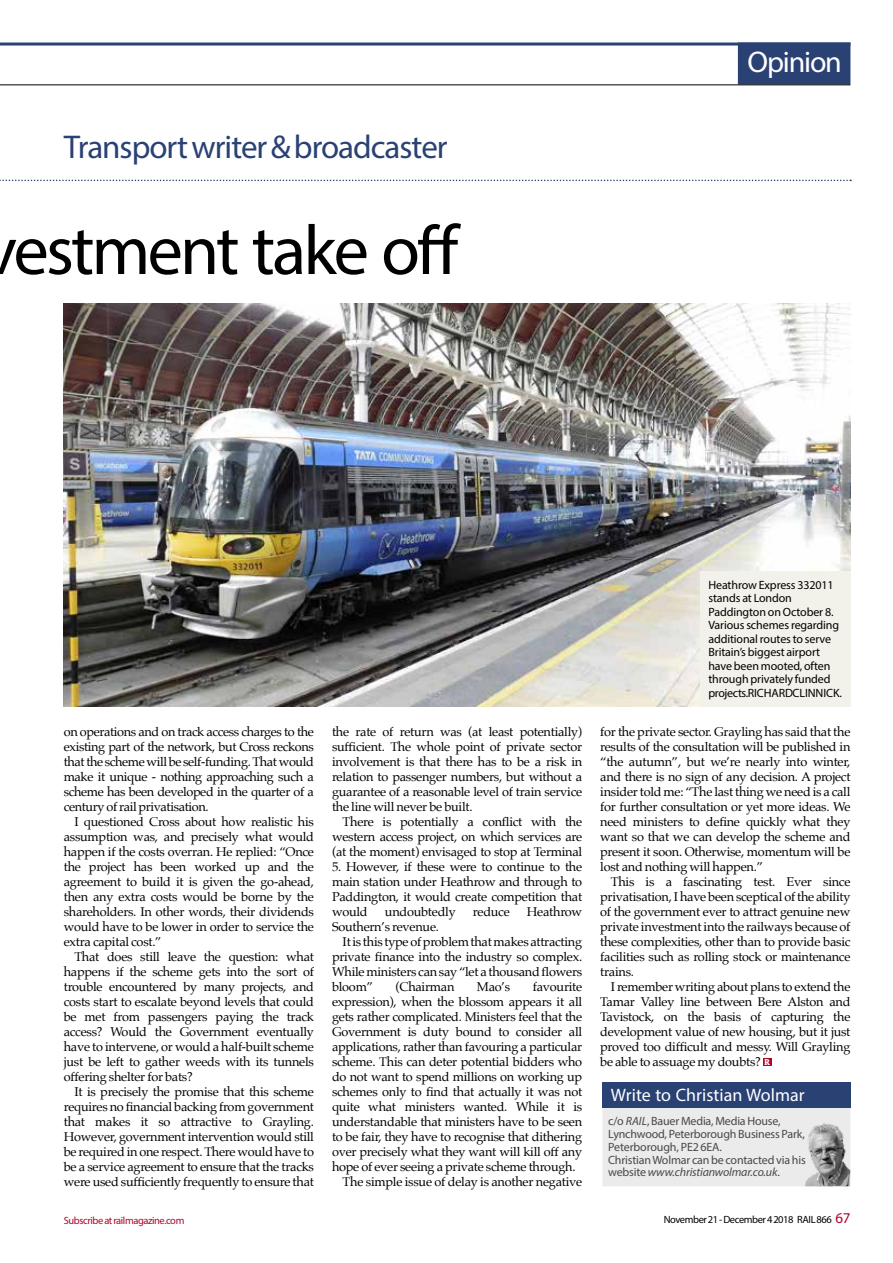
<style>
.page{position:relative;width:893px;height:1263px;background:#fff}
.page>*{position:absolute;margin:0;border:0;box-sizing:border-box;transform-origin:0 0}
.t1{font:70.5px "Myriad Pro";letter-spacing:-.04em;color:#000}
.t2{font:33px "Myriad Pro";letter-spacing:-.03em;color:#2a4174}
.t3{font:30px "Myriad Pro";letter-spacing:-.04em;color:#fff}
.t4{font:18px "Myriad Pro";color:#fff}
.t5{font:12.75px/15px "Palatino";letter-spacing:-.02em;color:#000;text-align:justify}
.t6{font:12px/13.5px "Myriad Pro";letter-spacing:-.01em;color:#000}
.t7{font:12px/12.8px "Myriad Pro";letter-spacing:-.015em;color:#484848}
.t8{font:10.5px "Myriad Pro";letter-spacing:-.04em;color:#000}
.t9{font:10.5px "Myriad Pro";letter-spacing:-.04em;color:#b1052a}
.s1{font-family:"Chaparral Pro";font-weight:700;font-size:9px;color:#fff}
.s2{font-style:italic}
.s3{font-size:15px;color:#b1052a}
</style>
<div class="page">
<hr style="left:0;top:43px;width:850px;height:3px;background:#2a4174">
<svg style="left:0;top:180px;width:851px;height:1px"></svg>
<div style="left:738px;top:42px;width:112px;height:42px;background:#2a4174"></div>
<hr style="left:0;top:84px;width:850px;height:1px;background:#000">
<div style="left:763px;top:1058px;width:8px;height:8px;background:#b1052a"></div>
<img style="left:64px;top:303px;width:786px;height:403px">
<div style="left:603px;top:1102px;width:247px;height:83px;background:#ebebeb"></div>
<div style="left:602px;top:1101px;width:248px;height:85px;border:2px solid #ebebeb"></div>
<div style="left:602px;top:1082px;width:248px;height:26px;background:#2a4174"></div>
<img style="left:800px;top:1117px;width:51px;height:69px">
<div style="left:700px;top:571px;width:150px;height:135px;background:#f3f2ea"></div>
<h2 class="t2" style="left:64px;top:126px;width:385px">Transport writer &amp; broadcaster</h2>
<h1 class="t1" style="left:-17px;top:207px;width:479px">vestment take off</h1>
<h3 class="t3" style="left:748px;top:44px;width:96px">Opinion</h3>
<p class="t5" style="left:64px;top:724px;width:252px">on operations and on track access charges to the existing part of the network, but Cross reckons that the scheme will be self-funding. That would make it unique - nothing approaching such a scheme has been developed in the quarter of a century of rail privatisation.</p>
<p class="t5" style="left:64px;top:814px;width:252px;text-indent:11px">I questioned Cross about how realistic his assumption was, and precisely what would happen if the costs overran. He replied: “Once the project has been worked up and the agreement to build it is given the go-ahead, then any extra costs would be borne by the shareholders. In other words, their dividends would have to be lower in order to service the extra capital cost.”</p>
<p class="t5" style="left:64px;top:949px;width:252px;text-indent:11px">That does still leave the question: what happens if the scheme gets into the sort of trouble encountered by many projects, and costs start to escalate beyond levels that could be met from passengers paying the track access? Would the Government eventually have to intervene, or would a half-built scheme just be left to gather weeds with its tunnels offering shelter for bats?</p>
<p class="t5" style="left:64px;top:1084px;width:252px;text-indent:11px">It is precisely the promise that this scheme requires no financial backing from government that makes it so attractive to Grayling.<br>However, government intervention would still be required in one respect. There would have to be a service agreement to ensure that the tracks were used sufficiently frequently to ensure that</p>
<p class="t5" style="left:332px;top:724px;width:252px">the rate of return was (at least potentially) sufficient. The whole point of private sector involvement is that there has to be a risk in relation to passenger numbers, but without a guarantee of a reasonable level of train service the line will never be built.</p>
<p class="t5" style="left:332px;top:814px;width:252px;text-indent:11px">There is potentially a conflict with the western access project, on which services are (at the moment) envisaged to stop at Terminal</p>
<p class="t5" style="left:332px;top:859px;width:252px">5. However, if these were to continue to the main station under Heathrow and through to Paddington, it would create competition that would</p>
<p class="t5" style="left:385px;top:904px;width:72px">undoubtedly</p>
<p class="t5" style="left:473px;top:904px;width:38px">reduce</p>
<p class="t5" style="left:527px;top:904px;width:57px">Heathrow</p>
<p class="t5" style="left:332px;top:919px;width:109px">Southern’s revenue.</p>
<p class="t5" style="left:343px;top:934px;width:241px">It is this type of problem that makes attracting</p>
<p class="t5" style="left:332px;top:949px;width:252px">private finance into the industry so complex.</p>
<p class="t5" style="left:332px;top:964px;width:252px">While ministers can say “let a thousand flowers</p>
<p class="t5" style="left:332px;top:979px;width:43px">bloom”</p>
<p class="t5" style="left:396px;top:979px;width:60px">(Chairman</p>
<p class="t5" style="left:477px;top:979px;width:35px">Mao’s</p>
<p class="t5" style="left:533px;top:979px;width:51px">favourite</p>
<p class="t5" style="left:332px;top:994px;width:252px">expression), when the blossom appears it all</p>
<p class="t5" style="left:332px;top:1009px;width:252px">gets rather complicated. Ministers feel that the</p>
<p class="t5" style="left:332px;top:1024px;width:252px">Government is duty bound to consider all</p>
<p class="t5" style="left:332px;top:1039px;width:252px">applications, rather than favouring a particular</p>
<p class="t5" style="left:332px;top:1054px;width:252px">scheme. This can deter potential bidders who</p>
<p class="t5" style="left:332px;top:1069px;width:252px">do not want to spend millions on working up</p>
<p class="t5" style="left:332px;top:1084px;width:252px">schemes only to find that actually it was not</p>
<p class="t5" style="left:332px;top:1099px;width:252px">quite what ministers wanted. While it is</p>
<p class="t5" style="left:332px;top:1114px;width:252px">understandable that ministers have to be seen</p>
<p class="t5" style="left:332px;top:1129px;width:252px">to be fair, they have to recognise that dithering</p>
<p class="t5" style="left:332px;top:1144px;width:252px">over precisely what they want will kill off any</p>
<p class="t5" style="left:332px;top:1159px;width:245px">hope of ever seeing a private scheme through.</p>
<p class="t5" style="left:343px;top:1174px;width:241px">The simple issue of delay is another negative</p>
<p class="t6" style="left:708px;top:578px;width:135px">Heathrow Express 332011 stands at London<br>Paddington on October 8.<br>Various schemes regarding additional routes to serve<br>Britain’s biggest airport have been mooted, often through privately funded projects. RICHARD CLINNICK.</p>
<p class="t5" style="left:600px;top:724px;width:252px">for the private sector. Grayling has said that the results of the consultation will be published in “the autumn”, but we’re nearly into winter, and there is no sign of any decision. A project insider told me: “The last thing we need is a call for further consultation or yet more ideas. We need ministers to define quickly what they want so that we can develop the scheme and present it soon. Otherwise, momentum will be lost and nothing will happen.”</p>
<p class="t5" style="left:600px;top:874px;width:252px;text-indent:11px">This is a fascinating test. Ever since privatisation, I have been sceptical of the ability of the government ever to attract genuine new private investment into the railways because of these complexities, other than to provide basic facilities such as rolling stock or maintenance trains.</p>
<p class="t5" style="left:600px;top:979px;width:252px;text-indent:11px">I remember writing about plans to extend the Tamar Valley line between Bere Alston and Tavistock, on the basis of capturing the development value of new housing, but it just proved too difficult and messy. Will Grayling be able to assuage my doubts? <span class="s1">R</span></p>
<h3 class="t4" style="left:611px;top:1084px;width:195px">Write to Christian Wolmar</h3>
<p class="t7" style="left:608px;top:1115px;width:199px">c/o <span class="s2">RAIL</span>, Bauer Media, Media House, Lynchwood, Peterborough Business Park, Peterborough, PE2 6EA.<br>Christian Wolmar can be contacted via his website <span class="s2">www.christianwolmar.co.uk</span>.</p>
<p class="t9" style="left:64px;top:1214px;width:122px">Subscribe at railmagazine.com</p>
<p class="t8" style="left:664px;top:1213px;width:188px">November 21 - December 4 2018 RAIL 866 <span class="s3">67</span></p>
</div>
